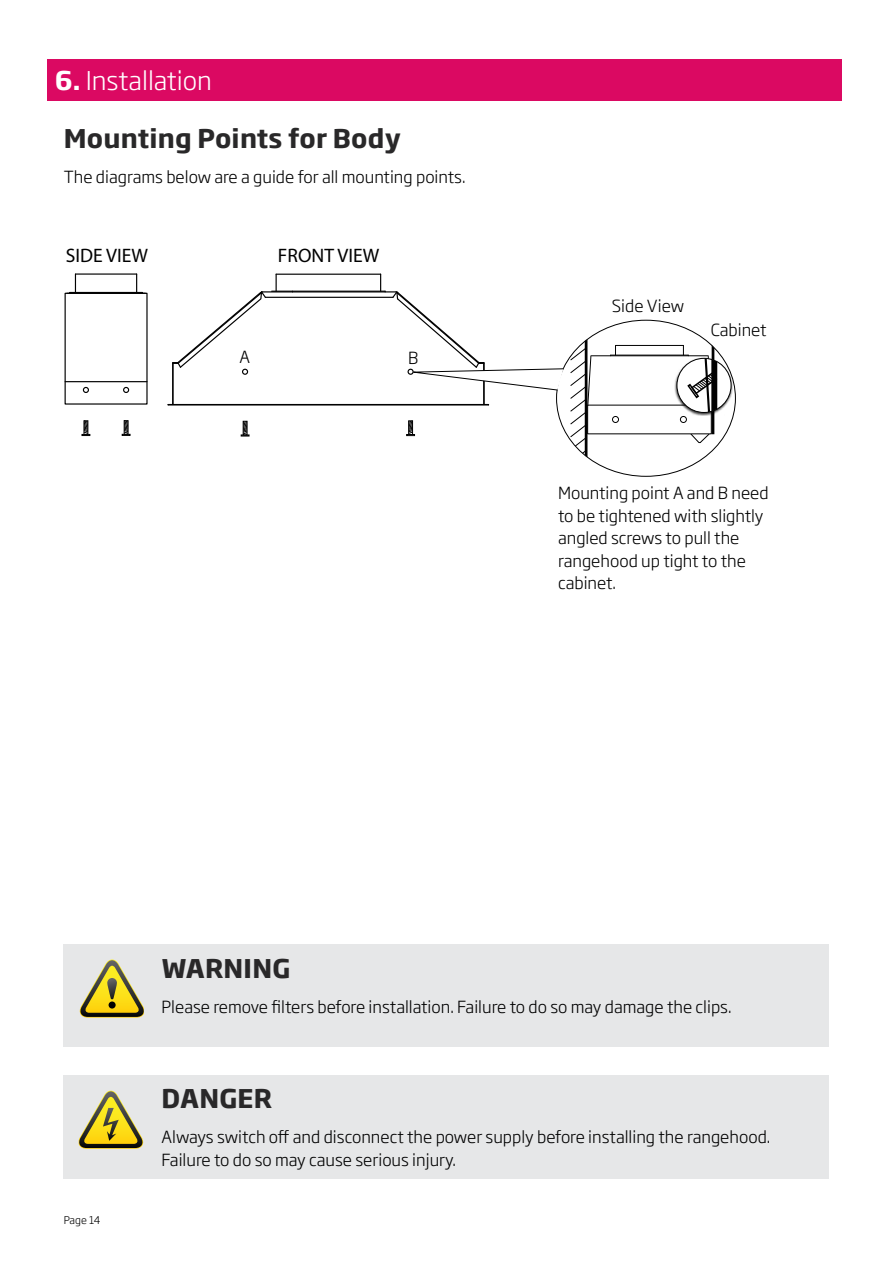
<style>
.page{position:relative;width:893px;height:1263px;background:#fff}
.page>*{position:absolute;margin:0;border:0;box-sizing:border-box;transform-origin:0 0}
.t1{font:700 25.5px "Soho Gothic Pro";letter-spacing:.01em;color:#292829}
.t2{font:300 25.5px "Soho Gothic Pro";color:#fff}
.t3{font:19.5px "Myriad Pro";color:#010101}
.t4{font:300 16.5px/22.5px "Soho Gothic Pro";color:#000}
.t5{font:16.5px "Myriad Pro";color:#010101}
.t6{font:300 10.5px "Soho Gothic Pro";letter-spacing:-.015em;color:#000}
.s1{font-weight:700}
</style>
<div class="page">
<svg style="left:241px;top:421px;width:8px;height:15px"></svg>
<hr style="left:172px;top:363px;width:2px;height:41px;background:#010101">
<hr style="left:168px;top:404px;width:320px;height:1px;background:#010101">
<svg style="left:276px;top:275px;width:1px;height:16px"></svg>
<hr style="left:265px;top:297px;width:128px;height:1px;background:#010101">
<hr style="left:262px;top:291px;width:134px;height:1px;background:#010101">
<svg style="left:173px;top:291px;width:94px;height:84px"></svg>
<hr style="left:276px;top:274px;width:105px;height:1px;background:#010101">
<div style="left:47px;top:60px;width:791px;height:41px;background:#db0962"></div>
<svg style="left:610px;top:346px;width:6px;height:9px"></svg>
<hr style="left:591px;top:355px;width:117px;height:1px;background:#010101">
<svg style="left:690px;top:434px;width:20px;height:10px"></svg>
<hr style="left:615px;top:345px;width:68px;height:1px;background:#010101">
<div style="left:612px;top:416px;width:7px;height:7px;border:1px solid #010101;border-radius:50%"></div>
<div style="left:680px;top:416px;width:7px;height:7px;border:1px solid #010101;border-radius:50%"></div>
<hr style="left:712px;top:320px;width:2px;height:114px;background:#010101">
<svg style="left:380px;top:274px;width:212px;height:187px"></svg>
<div style="left:674px;top:357px;width:58px;height:58px;background:#000;opacity:.75"></div>
<div style="left:677px;top:358px;width:54px;height:54px;background:#fff;border-radius:50%"></div>
<svg style="left:680px;top:345px;width:38px;height:77px"></svg>
<div style="left:711px;top:358px;width:6px;height:54px;background:#010101"></div>
<div style="left:677px;top:358px;width:54px;height:55px;border:1px solid #000;border-radius:50%"></div>
<div style="left:64px;top:1075px;width:765px;height:103px;background:#e6e7e8"></div>
<div style="left:64px;top:945px;width:765px;height:102px;background:#e6e7e8"></div>
<svg style="left:78px;top:1091px;width:66px;height:58px"></svg>
<svg style="left:79px;top:959px;width:65px;height:59px"></svg>
<svg style="left:83px;top:387px;width:6px;height:6px"></svg>
<svg style="left:123px;top:387px;width:6px;height:6px"></svg>
<svg style="left:136px;top:274px;width:7px;height:19px"></svg>
<hr style="left:70px;top:292px;width:72px;height:1px;background:#010101">
<svg style="left:69px;top:274px;width:7px;height:19px"></svg>
<hr style="left:75px;top:273px;width:62px;height:2px;background:#010101">
<svg style="left:82px;top:420px;width:8px;height:16px"></svg>
<svg style="left:122px;top:420px;width:8px;height:16px"></svg>
<hr style="left:65px;top:381px;width:82px;height:1px;background:#010101">
<h1 class="t2" style="left:55px;top:61px;width:158px"><span class="s1">6.</span> Installation</h1>
<h1 class="t1" style="left:64px;top:118px;width:339px">Mounting Points for Body</h1>
<p class="t4" style="left:64px;top:165px;width:403px">The diagrams below are a guide for all mounting points.</p>
<p class="t3" style="left:66px;top:243px;width:84px">SIDE VIEW</p>
<p class="t3" style="left:330px;top:243px;width:103px">FRONT VIEW</p>
<p class="t3" style="left:278px;top:243px;width:103px">FRONT VIEW</p>
<p class="t4" style="left:239px;top:344px;width:12px">A</p>
<p class="t4" style="left:408px;top:345px;width:12px">B</p>
<p class="t4" style="left:612px;top:294px;width:74px">Side View</p>
<p class="t4" style="left:711px;top:318px;width:57px">Cabinet</p>
<p class="t4" style="left:558px;top:481px;width:212px">Mounting point A and B need to be tightened with slightly angled screws to pull the rangehood up tight to the cabinet.</p>
<p class="t5" style="left:707px;top:504px;width:67px">TOP VIEW</p>
<h1 class="t1" style="left:162px;top:948px;width:130px">WARNING</h1>
<p class="t4" style="left:162px;top:994px;width:571px">Please remove filters before installation. Failure to do so may damage the clips.</p>
<p class="t6" style="left:64px;top:1212px;width:38px">Page 14</p>
<h1 class="t1" style="left:162px;top:1078px;width:112px">DANGER</h1>
<p class="t4" style="left:162px;top:1125px;width:610px">Always switch off and disconnect the power supply before installing the rangehood.<br>Failure to do so may cause serious injury.</p>
</div>
